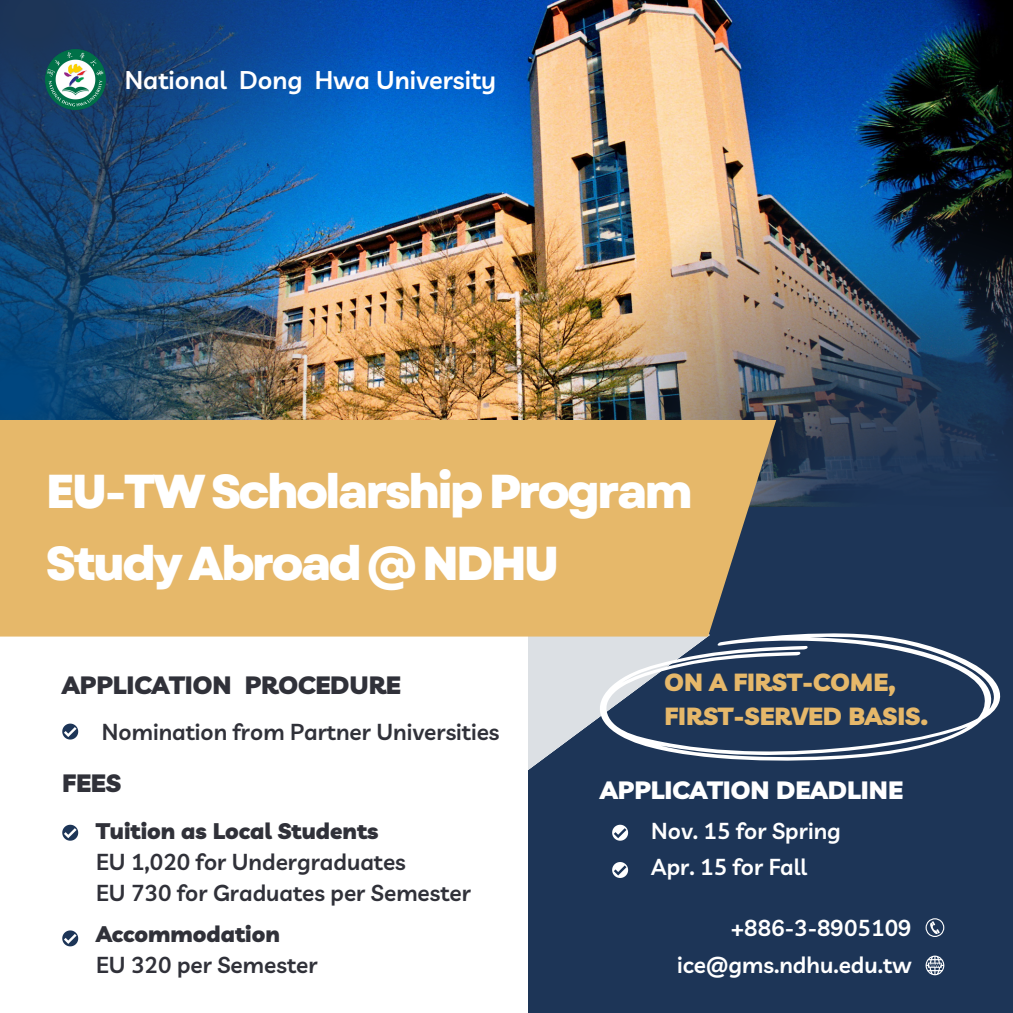
<style>
.page{position:relative;width:1013px;height:1013px;background:#fff}
.page>*{position:absolute;margin:0;border:0;box-sizing:border-box;transform-origin:0 0}
.t1{font:800 47.5px "Garet";letter-spacing:-.06em;color:#fff}
.t2{font:600 25px "Livvic";color:#fff}
.t3{font:900 25px "Livvic";color:#303139}
.t4{font:900 25px "Livvic";color:#fff}
.t5{font:900 24.75px "Livvic";color:#e6b86a}
.t6{font:600 22.5px "Livvic";color:#303139}
.t7{font:600 22.5px "Livvic";color:#fff}
.t8{font:900 22.5px "Livvic";color:#303139}
</style>
<div class="page">
<div style="left:0;top:0;width:1012px;height:1012px;background:#1d3557"></div>
<img style="left:354px;top:0;width:658px;height:421px">
<img style="left:0;top:397px;width:354px;height:24px">
<img style="left:0;top:0;width:415px;height:397px">
<img style="left:499px;top:131px;width:513px;height:740px">
<svg style="left:712px;top:263px;width:300px;height:531px"></svg>
<svg style="left:528px;top:636px;width:182px;height:167px"></svg>
<div style="left:0;top:609px;width:528px;height:403px;background:#fff"></div>
<svg style="left:62px;top:723px;width:16px;height:16px"></svg>
<svg style="left:62px;top:824px;width:16px;height:16px"></svg>
<svg style="left:0;top:421px;width:800px;height:215px;background:#d8ae68"></svg>
<svg style="left:925px;top:918px;width:19px;height:19px"></svg>
<svg style="left:925px;top:955px;width:19px;height:20px"></svg>
<img style="left:46px;top:50px;width:60px;height:60px">
<svg style="left:62px;top:930px;width:16px;height:16px"></svg>
<svg style="left:612px;top:824px;width:16px;height:16px"></svg>
<svg style="left:612px;top:862px;width:16px;height:16px"></svg>
<svg style="left:598px;top:632px;width:404px;height:129px"></svg>
<p class="t2" style="left:125px;top:64px;width:373px">National Dong Hwa University</p>
<p class="t1" style="left:46px;top:457px;width:648px">EU-TW Scholarship Program</p>
<p class="t1" style="left:46px;top:529px;width:515px">Study Abroad @ NDHU</p>
<p class="t3" style="left:62px;top:669px;width:340px">APPLICATION PROCEDURE</p>
<p class="t6" style="left:102px;top:717px;width:399px">Nomination from Partner Universities</p>
<p class="t3" style="left:62px;top:767px;width:60px">FEES</p>
<p class="t8" style="left:96px;top:816px;width:284px">Tuition as Local Students</p>
<p class="t6" style="left:96px;top:847px;width:311px">EU 1,020 for Undergraduates</p>
<p class="t6" style="left:96px;top:878px;width:376px">EU 730 for Graduates per Semester</p>
<p class="t8" style="left:96px;top:919px;width:185px">Accommodation</p>
<p class="t6" style="left:96px;top:950px;width:223px">EU 320 per Semester</p>
<p class="t5" style="left:664px;top:666px;width:233px">ON A FIRST-COME,</p>
<p class="t5" style="left:664px;top:700px;width:265px">FIRST-SERVED BASIS.</p>
<p class="t4" style="left:600px;top:774px;width:304px">APPLICATION DEADLINE</p>
<p class="t7" style="left:651px;top:816px;width:191px">Nov. 15 for Spring</p>
<p class="t7" style="left:651px;top:852px;width:157px">Apr. 15 for Fall</p>
<p class="t7" style="left:730px;top:913px;width:182px">+886-3-8905109</p>
<p class="t7" style="left:677px;top:950px;width:236px">ice@gms.ndhu.edu.tw</p>
</div>
